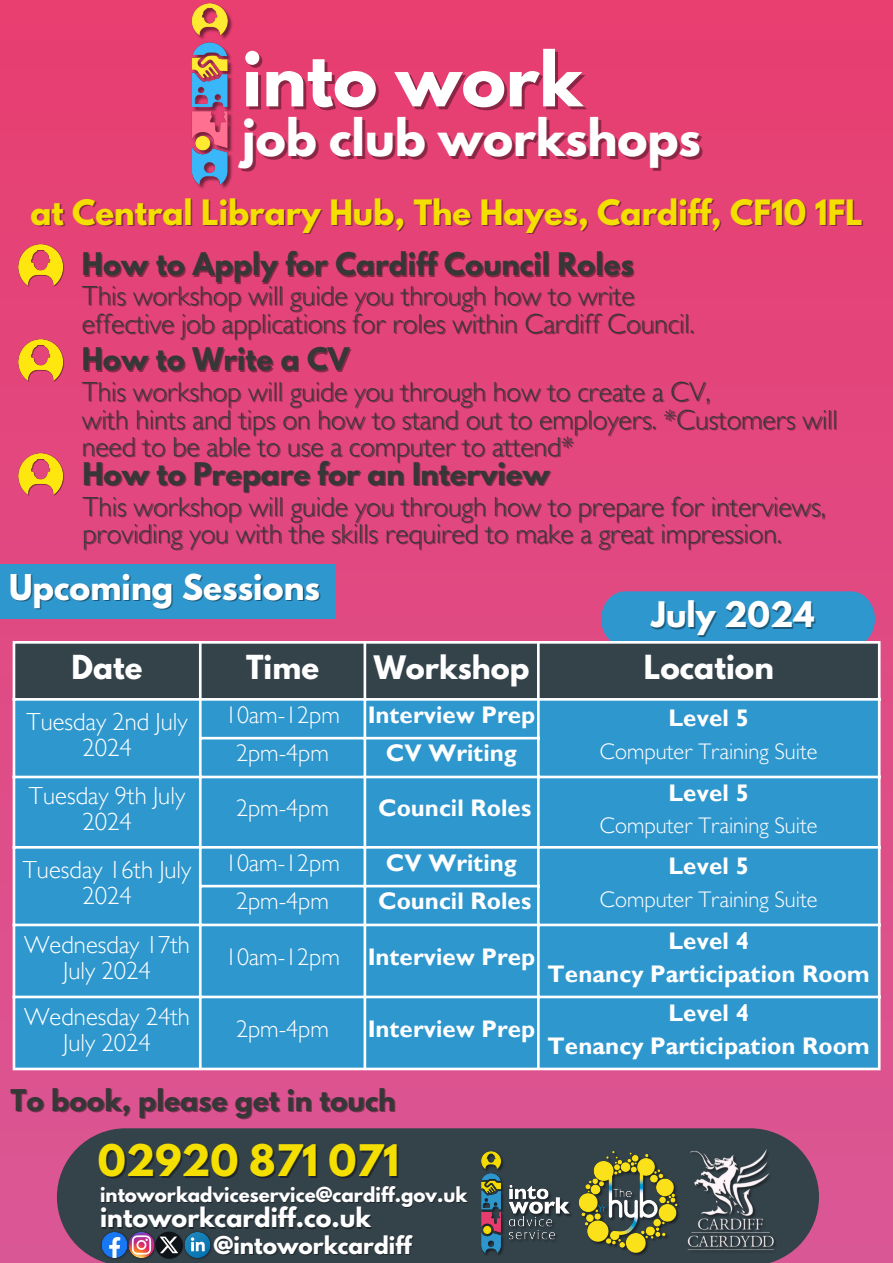
<style>
.page{position:relative;width:893px;height:1263px;background:#fff}
.page>*{position:absolute;margin:0;border:0;box-sizing:border-box;transform-origin:0 0}
.t1{font:700 66.9px "League Spartan";color:#fff}
.t2{font:700 45.45px "League Spartan";color:#fff}
.t3{font:700 38.55px "League Spartan";color:#f5df00}
.t4{font:700 31.5px "League Spartan";color:#fff}
.t5{font:700 31.2px "League Spartan";color:#fff}
.t6{font:700 30.97px "League Spartan";color:#f5df00}
.t7{font:700 29.4px "League Spartan";color:#fff}
.t8{font:700 29.33px "League Spartan";color:#fff}
.t9{font:700 28.65px "League Spartan";color:#fff}
.t10{font:300 27.6px "Gill Sans MT Std";color:#373737}
.t11{font:700 27.6px "League Spartan";color:#373737}
.t12{font:700 26.55px "League Spartan";color:#373737}
.t13{font:300 24.75px/25.9px "Gill Sans MT Std";color:#fff;text-align:center}
.t14{font:700 24px "Gill Sans MT Std";color:#fff}
.t15{font:300 24px "Gill Sans MT Std";color:#fff}
.t16{font:700 23.77px "League Spartan";color:#fff}
.t17{font:300 22.5px "Gill Sans MT Std";color:#fff}
.t18{font:700 21.67px "League Spartan";color:#fff}
.t19{font:700 18.23px "League Spartan";color:#fff}
</style>
<div class="page">
<div style="left:0;top:0;width:893px;height:1263px;background:linear-gradient(to bottom,#e73d70,#dc619c)"></div>
<img style="left:191px;top:0;width:43px;height:192px">
<div style="left:57px;top:1128px;width:762px;height:135px;background:#34424a"></div>
<img style="left:578px;top:1150px;width:104px;height:108px">
<img style="left:481px;top:1150px;width:93px;height:107px">
<img style="left:687px;top:1149px;width:91px;height:105px">
<div style="left:601px;top:591px;width:274px;height:50px;background:#2e97ce"></div>
<div style="left:15px;top:644px;width:863px;height:54px;background:#34424a"></div>
<div style="left:15px;top:701px;width:863px;height:366px;background:#2e97ce"></div>
<hr style="left:13px;top:644px;width:2px;height:423px;background:#fff">
<hr style="left:199px;top:644px;width:3px;height:423px;background:#fff">
<hr style="left:363px;top:644px;width:3px;height:423px;background:#fff">
<hr style="left:537px;top:644px;width:2px;height:423px;background:#fff">
<hr style="left:878px;top:644px;width:2px;height:423px;background:#fff">
<hr style="left:13px;top:641px;width:867px;height:3px;background:#fff">
<hr style="left:13px;top:698px;width:867px;height:3px;background:#fff">
<hr style="left:199px;top:737px;width:340px;height:2px;background:#fff">
<hr style="left:13px;top:776px;width:867px;height:2px;background:#fff">
<hr style="left:13px;top:846px;width:867px;height:3px;background:#fff">
<hr style="left:199px;top:885px;width:340px;height:2px;background:#fff">
<hr style="left:13px;top:923px;width:867px;height:3px;background:#fff">
<hr style="left:13px;top:995px;width:867px;height:3px;background:#fff">
<hr style="left:13px;top:1067px;width:867px;height:3px;background:#fff">
<img style="left:18px;top:244px;width:47px;height:43px">
<img style="left:18px;top:340px;width:47px;height:42px">
<img style="left:18px;top:453px;width:47px;height:43px">
<div style="left:0;top:564px;width:336px;height:55px;background:#2e97ce"></div>
<img style="left:99px;top:1229px;width:27px;height:32px">
<img style="left:126px;top:1229px;width:31px;height:32px">
<img style="left:182px;top:1229px;width:31px;height:32px">
<img style="left:155px;top:1230px;width:30px;height:31px">
<h1 class="t1" style="left:242px;top:46px;width:342px">into work</h1>
<h3 class="t2" style="left:242px;top:115px;width:460px">job club workshops</h3>
<p class="t6" style="left:30px;top:197px;width:833px">at Central Library Hub, The Hayes, Cardiff, CF10 1FL</p>
<h4 class="t11" style="left:82px;top:251px;width:553px">How to Apply for Cardiff Council Roles</h4>
<h2 class="t10" style="left:82px;top:286px;width:554px">This workshop will guide you through how to write</h2>
<p class="t10" style="left:82px;top:314px;width:614px">effective job applications for roles within Cardiff Council.</p>
<h6 class="t11" style="left:82px;top:346px;width:269px">How to Write a CV</h6>
<p class="t10" style="left:82px;top:382px;width:630px">This workshop will guide you through how to create a CV,</p>
<p class="t10" style="left:82px;top:410px;width:757px">with hints and tips on how to stand out to employers. *Customers will</p>
<p class="t10" style="left:82px;top:437px;width:493px">need to be able to use a computer to attend*</p>
<h6 class="t11" style="left:83px;top:460px;width:469px">How to Prepare for an Interview</h6>
<p class="t10" style="left:83px;top:497px;width:744px">This workshop will guide you through how to prepare for interviews,</p>
<p class="t10" style="left:83px;top:524px;width:700px">providing you with the skills required to make a great impression.</p>
<p class="t4" style="left:9px;top:571px;width:312px">Upcoming Sessions</p>
<h3 class="t5" style="left:651px;top:599px;width:164px">July 2024</h3>
<h3 class="t8" style="left:72px;top:652px;width:72px">Date</h3>
<p class="t8" style="left:246px;top:652px;width:74px">Time</p>
<p class="t9" style="left:374px;top:653px;width:157px">Workshop</p>
<p class="t7" style="left:644px;top:652px;width:131px">Location</p>
<p class="t13" style="left:26px;top:712px;width:163px">Tuesday 2nd July<br>2024</p>
<p class="t15" style="left:225px;top:706px;width:116px">10am-12pm</p>
<p class="t14" style="left:368px;top:706px;width:169px">Interview Prep</p>
<p class="t14" style="left:668px;top:710px;width:82px">Level 5</p>
<p class="t15" style="left:236px;top:745px;width:94px">2pm-4pm</p>
<p class="t14" style="left:386px;top:745px;width:132px">CV Writing</p>
<p class="t17" style="left:600px;top:743px;width:219px">Computer Training Suite</p>
<p class="t13" style="left:29px;top:786px;width:158px">Tuesday 9th July<br>2024</p>
<p class="t15" style="left:236px;top:800px;width:94px">2pm-4pm</p>
<p class="t14" style="left:378px;top:800px;width:154px">Council Roles</p>
<p class="t14" style="left:668px;top:784px;width:82px">Level 5</p>
<p class="t17" style="left:600px;top:817px;width:219px">Computer Training Suite</p>
<p class="t13" style="left:23px;top:860px;width:170px">Tuesday 16th July<br>2024</p>
<p class="t15" style="left:225px;top:854px;width:116px">10am-12pm</p>
<p class="t14" style="left:386px;top:854px;width:132px">CV Writing</p>
<p class="t14" style="left:668px;top:858px;width:82px">Level 5</p>
<p class="t15" style="left:236px;top:893px;width:94px">2pm-4pm</p>
<p class="t14" style="left:378px;top:893px;width:154px">Council Roles</p>
<p class="t17" style="left:600px;top:891px;width:219px">Computer Training Suite</p>
<p class="t13" style="left:24px;top:935px;width:167px">Wednesday 17th<br>July 2024</p>
<p class="t13" style="left:24px;top:1007px;width:167px">Wednesday 24th<br>July 2024</p>
<p class="t15" style="left:225px;top:949px;width:116px">10am-12pm</p>
<p class="t14" style="left:368px;top:949px;width:169px">Interview Prep</p>
<p class="t15" style="left:236px;top:1021px;width:94px">2pm-4pm</p>
<p class="t14" style="left:368px;top:1021px;width:169px">Interview Prep</p>
<p class="t12" style="left:11px;top:1087px;width:386px">To book, please get in touch</p>
<h5 class="t3" style="left:98px;top:1141px;width:303px">02920 871 071</h5>
<h5 class="t19" style="left:100px;top:1185px;width:368px">intoworkadviceservice@cardiff.gov.uk</h5>
<h5 class="t16" style="left:100px;top:1206px;width:272px">intoworkcardiff.co.uk</h5>
<p class="t18" style="left:213px;top:1234px;width:200px">@intoworkcardiff</p>
<p class="t14" style="left:668px;top:932px;width:82px">Level 4</p>
<p class="t14" style="left:547px;top:965px;width:324px">Tenancy Participation Room</p>
<p class="t14" style="left:668px;top:1004px;width:82px">Level 4</p>
<p class="t14" style="left:547px;top:1037px;width:324px">Tenancy Participation Room</p>
</div>
